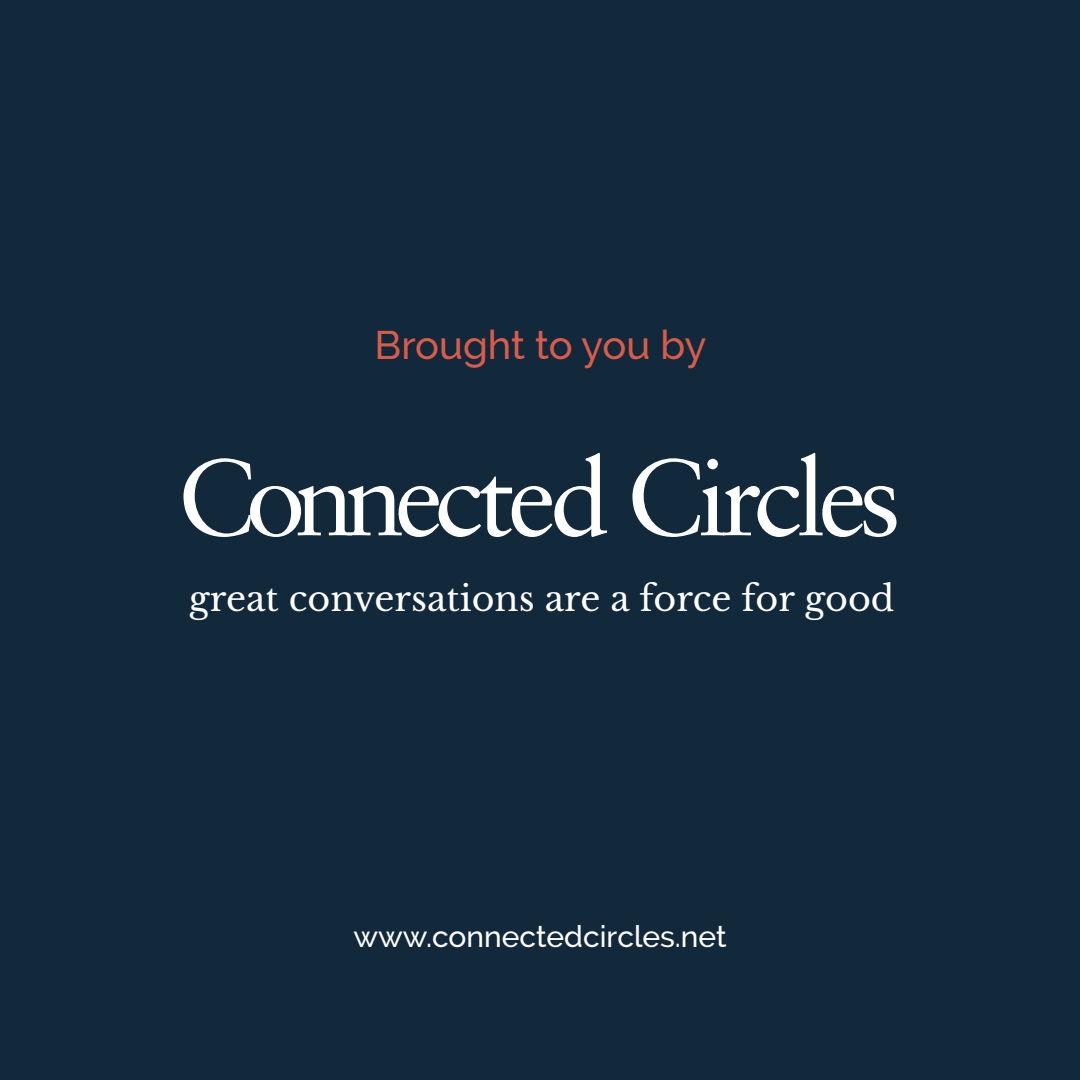
<style>
.page{position:relative;width:1080px;height:1080px;background:#12283b}
.page>*{position:absolute;margin:0;border:0;box-sizing:border-box;transform-origin:0 0}
.t1{font:500 40px "Raleway";color:#d95c4a}
.t2{font:35px "Libre Baskerville";color:#fff}
.t3{font:500 30px "Raleway";color:#fff}
</style>
<div class="page">
<svg style="left:184px;top:453px;width:423px;height:84px"></svg>
<svg style="left:632px;top:453px;width:264px;height:84px"></svg>
<p class="t1" style="left:375px;top:322px;width:333px">Brought to you by</p>
<p class="t2" style="left:189px;top:577px;width:707px">great conversations are a force for good</p>
<p class="t3" style="left:353px;top:919px;width:375px">www.connectedcircles.net</p>
</div>
